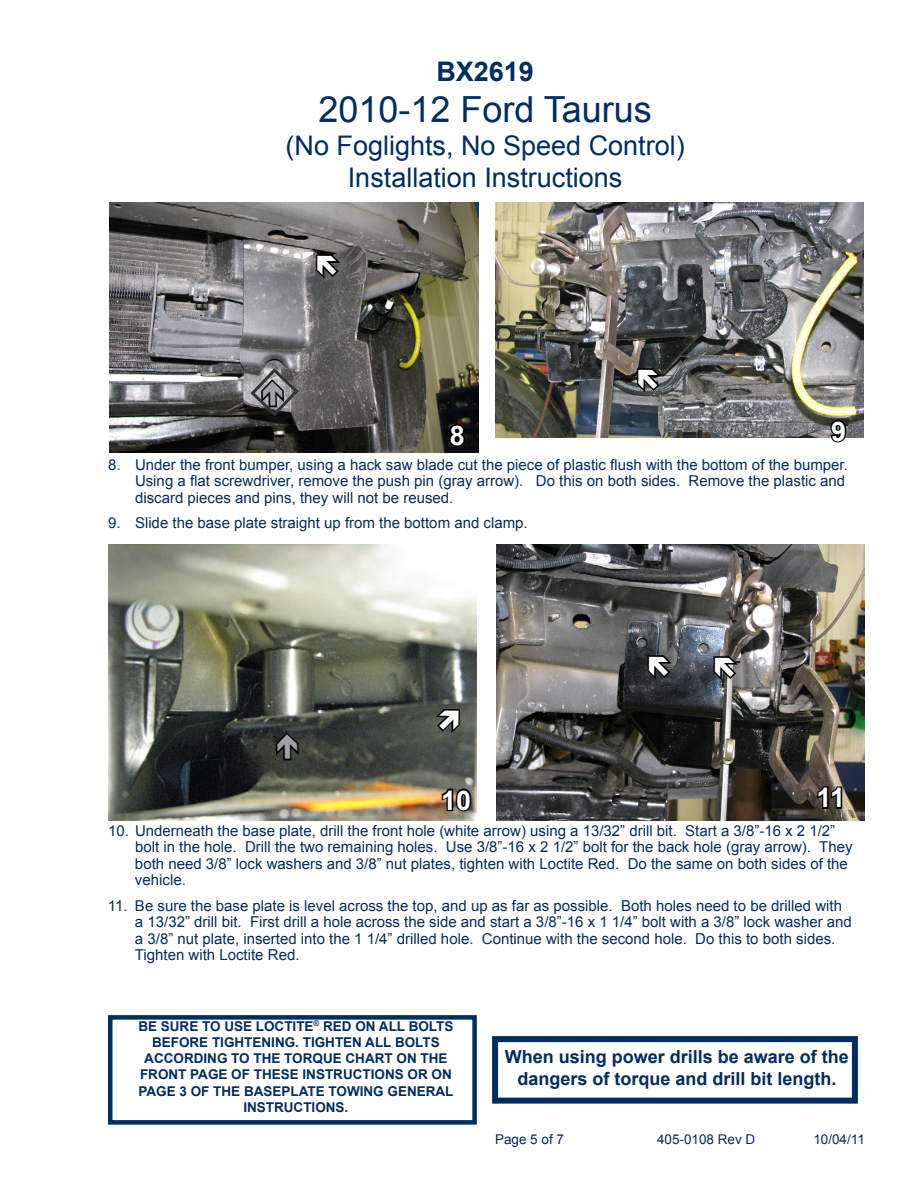
<style>
.page{position:relative;width:918px;height:1188px;background:#fff}
.page>*{position:absolute;margin:0;border:0;box-sizing:border-box;transform-origin:0 0}
.t1{font:36px "Arial";color:#002d62}
.t2{font:27px/32.4px "Arial";color:#002d62;text-align:center}
.t3{font:700 27px "Arial";color:#fff}
.t4{font:700 27px "Arial";color:#002d62}
.t5{font:700 18px/21.6px "Arial";color:#002d62;text-align:center}
.t6{font:15px/16.5px "Arial";color:#002d62}
.t7{font:700 13.5px/16.2px "Arial";color:#002d62;text-align:center}
.t8{font:13.5px "Arial";color:#002d62}
</style>
<div class="page">
<img style="left:110px;top:202px;width:368px;height:250px">
<svg style="left:448px;top:422px;width:19px;height:27px"></svg>
<div style="left:108px;top:1015px;width:369px;height:110px;border:4px solid #002d62"></div>
<img style="left:495px;top:202px;width:368px;height:235px">
<svg style="left:828px;top:418px;width:20px;height:25px"></svg>
<img style="left:108px;top:544px;width:368px;height:277px">
<svg style="left:440px;top:787px;width:33px;height:26px"></svg>
<div style="left:492px;top:1036px;width:366px;height:68px;border:6px solid #002d62"></div>
<img style="left:496px;top:544px;width:369px;height:277px">
<svg style="left:816px;top:785px;width:28px;height:25px"></svg>
<svg style="left:315px;top:252px;width:29px;height:30px"></svg>
<svg style="left:248px;top:366px;width:53px;height:52px"></svg>
<svg style="left:635px;top:366px;width:30px;height:30px"></svg>
<svg style="left:432px;top:707px;width:30px;height:30px"></svg>
<svg style="left:273px;top:730px;width:28px;height:32px"></svg>
<svg style="left:526px;top:782px;width:30px;height:29px"></svg>
<svg style="left:646px;top:653px;width:29px;height:30px"></svg>
<svg style="left:712px;top:654px;width:29px;height:30px"></svg>
<h2 class="t4" style="left:436px;top:54px;width:99px">BX2619</h2>
<h1 class="t1" style="left:318px;top:86px;width:335px">2010-12 Ford Taurus</h1>
<h2 class="t2" style="left:286px;top:130px;width:401px">(No Foglights, No Speed Control)<br>Installation Instructions</h2>
<h2 class="t3" style="left:831px;top:413px;width:17px">9</h2>
<h2 class="t3" style="left:450px;top:417px;width:17px">8</h2>
<p class="t6" style="left:135px;top:457px;width:714px;text-indent:-27px">8. Under the front bumper, using a hack saw blade cut the piece of plastic flush with the bottom of the bumper.<br>Using a flat screwdriver, remove the push pin (gray arrow). Do this on both sides. Remove the plastic and discard pieces and pins, they will not be reused.</p>
<p class="t6" style="left:108px;top:515px;width:421px">9. Slide the base plate straight up from the bottom and clamp.</p>
<h2 class="t3" style="left:817px;top:780px;width:30px">11</h2>
<h2 class="t3" style="left:441px;top:782px;width:32px">10</h2>
<p class="t6" style="left:135px;top:823px;width:719px;text-indent:-27px">10. Underneath the base plate, drill the front hole (white arrow) using a 13/32” drill bit. Start a 3/8”-16 x 2 1/2” bolt in the hole. Drill the two remaining holes. Use 3/8”-16 x 2 1/2” bolt for the back hole (gray arrow). They both need 3/8” lock washers and 3/8” nut plates, tighten with Loctite Red. Do the same on both sides of the vehicle.</p>
<p class="t6" style="left:135px;top:898px;width:718px;text-indent:-27px">11. Be sure the base plate is level across the top, and up as far as possible. Both holes need to be drilled with a 13/32” drill bit. First drill a hole across the side and start a 3/8”-16 x 1 1/4” bolt with a 3/8” lock washer and a 3/8” nut plate, inserted into the 1 1/4” drilled hole. Continue with the second hole. Do this to both sides.<br>Tighten with Loctite Red.</p>
<p class="t7" style="left:138px;top:1018px;width:317px">BE SURE TO USE LOCTITE<sup>®</sup> RED ON ALL BOLTS BEFORE TIGHTENING. TIGHTEN ALL BOLTS ACCORDING TO THE TORQUE CHART ON THE FRONT PAGE OF THESE INSTRUCTIONS OR ON PAGE 3 OF THE BASEPLATE TOWING GENERAL INSTRUCTIONS.</p>
<p class="t5" style="left:505px;top:1047px;width:346px">When using power drills be aware of the dangers of torque and drill bit length.</p>
<p class="t8" style="left:495px;top:1130px;width:71px">Page 5 of 7</p>
<p class="t8" style="left:657px;top:1130px;width:100px">405-0108 Rev D</p>
<p class="t8" style="left:813px;top:1130px;width:53px">10/04/11</p>
</div>
